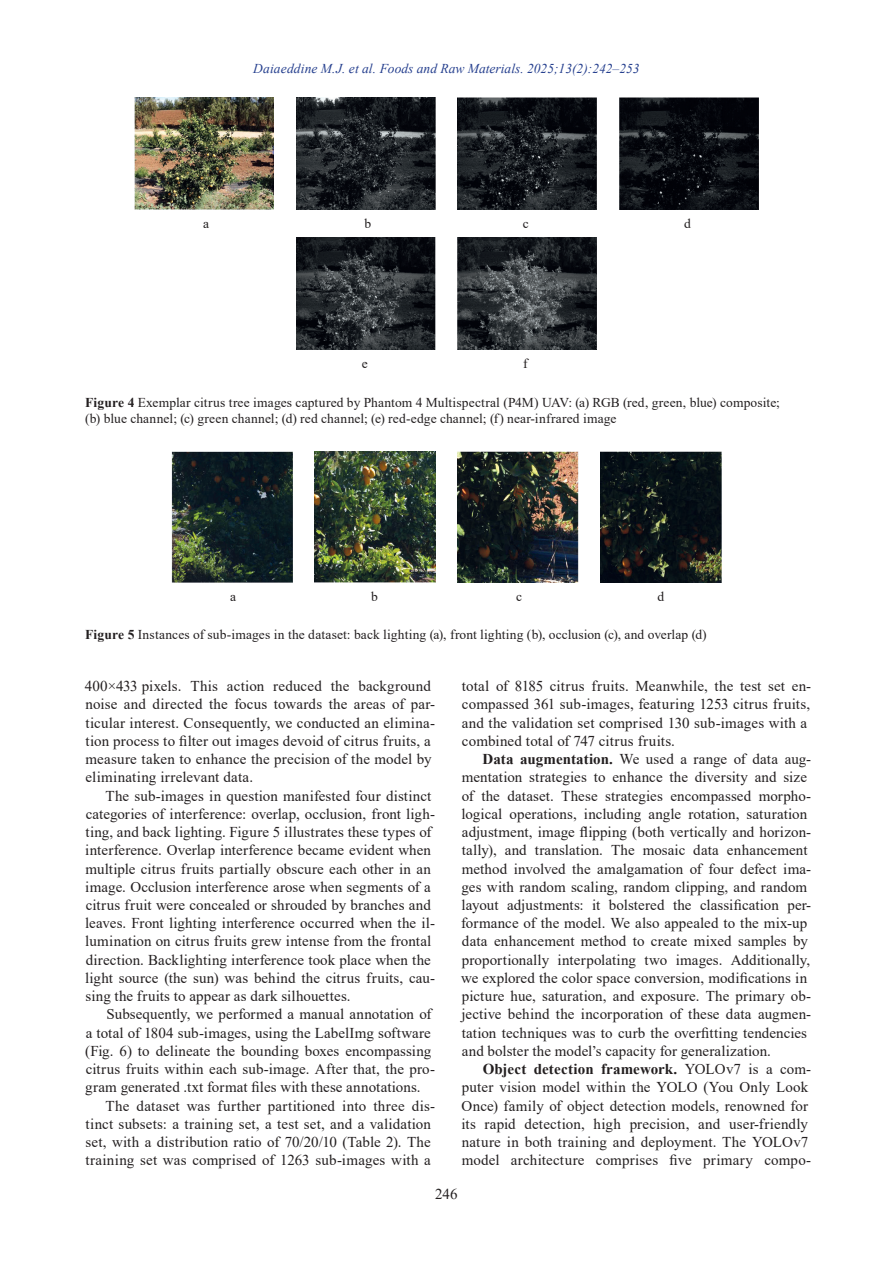
<style>
.page{position:relative;width:893px;height:1263px;background:#fff}
.page>*{position:absolute;margin:0;border:0;box-sizing:border-box;transform-origin:0 0}
.Основной__перенос{font:15px/18.3px "Times New Roman";letter-spacing:.01em;color:#231f20}
.Под_рисунок{font:13.5px/16.5px "Times New Roman";letter-spacing:.01em;color:#231f20}
.t1{font:italic 13.5px "Times New Roman";color:#253f8e}
.s1{font-weight:700}
</style>
<div class="page">
<img style="left:134px;top:98px;width:140px;height:112px">
<img style="left:296px;top:98px;width:139px;height:112px">
<img style="left:458px;top:98px;width:139px;height:112px">
<img style="left:619px;top:98px;width:139px;height:112px">
<img style="left:296px;top:238px;width:139px;height:111px">
<img style="left:458px;top:238px;width:139px;height:111px">
<img style="left:172px;top:452px;width:120px;height:130px">
<img style="left:315px;top:452px;width:120px;height:130px">
<img style="left:458px;top:452px;width:120px;height:130px">
<img style="left:600px;top:452px;width:121px;height:130px">
<p class="t1" style="left:253px;top:59px;width:388px">Daiaeddine M.J. et al. Foods and Raw Materials. 2025;13(2):242–253</p>
<p class="Под_рисунок" style="left:203px;top:215px;width:7px">a</p>
<p class="Под_рисунок" style="left:364px;top:215px;width:8px">b</p>
<p class="Под_рисунок" style="left:523px;top:215px;width:7px">c</p>
<p class="Под_рисунок" style="left:684px;top:215px;width:8px">d</p>
<p class="Под_рисунок" style="left:362px;top:355px;width:7px">e</p>
<p class="Под_рисунок" style="left:523px;top:355px;width:6px">f</p>
<p class="Под_рисунок" style="left:85px;top:393px;width:696px"><span class="s1">Figure 4</span> Exemplar citrus tree images captured by Phantom 4 Multispectral (P4M) UAV: (a) RGB (red, green, blue) composite; (b) blue channel; (c) green channel; (d) red channel; (e) red-edge channel; (f) near-infrared image</p>
<p class="Под_рисунок" style="left:230px;top:588px;width:7px">a</p>
<p class="Под_рисунок" style="left:371px;top:588px;width:8px">b</p>
<p class="Под_рисунок" style="left:516px;top:588px;width:7px">c</p>
<p class="Под_рисунок" style="left:657px;top:588px;width:8px">d</p>
<p class="Под_рисунок" style="left:85px;top:625px;width:623px"><span class="s1">Figure 5</span> Instances of sub-images in the dataset: back lighting (a), front lighting (b), occlusion (c), and overlap (d)</p>
<p class="Основной__перенос" style="left:85px;top:676px;width:352px">400×433 pixels. This action reduced the background noise and directed the focus towards the areas of par&shy;ticular interest. Consequently, we conducted an elimina&shy;tion process to filter out images devoid of citrus fruits, a measure taken to enhance the precision of the model by eliminating irrelevant data.</p>
<p class="Основной__перенос" style="left:85px;top:786px;width:351px;text-indent:20px">The sub-images in question manifested four distinct categories of interference: overlap, occlusion, front ligh&shy;ting, and back lighting. Figure 5 illustrates these types of interference. Overlap interference became evident when multiple citrus fruits partially obscure each other in an image. Occlusion interference arose when segments of a citrus fruit were concealed or shrouded by branches and leaves. Front lighting interference occurred when the il&shy;lumination on citrus fruits grew intense from the frontal direction. Backlighting interference took place when the light source (the sun) was behind the citrus fruits, cau&shy;sing the fruits to appear as dark silhouettes.</p>
<p class="Основной__перенос" style="left:85px;top:1005px;width:351px;text-indent:21px">Subsequently, we performed a manual annotation of a total of 1804 sub-images, using the LabelImg software (Fig. 6) to delineate the bounding boxes encompassing citrus fruits within each sub-image. After that, the pro&shy;gram generated .txt format files with these annotations.</p>
<p class="Основной__перенос" style="left:86px;top:1096px;width:351px;text-indent:20px">The dataset was further partitioned into three dis&shy;tinct subsets: a training set, a test set, and a validation set, with a distribution ratio of 70/20/10 (Table 2). The training set was comprised of 1263 sub-images with a</p>
<p class="Основной__перенос" style="left:462px;top:676px;width:351px">total of 8185 citrus fruits. Meanwhile, the test set en&shy;compassed 361 sub-images, featuring 1253 citrus fruits, and the validation set comprised 130 sub-images with a combined total of 747 citrus fruits.</p>
<p class="Основной__перенос" style="left:461px;top:749px;width:352px;text-indent:22px"><span class="s1">Data augmentation.</span> We used a range of data aug&shy;mentation strategies to enhance the diversity and size of the dataset. These strategies encompassed morpho&shy;logical operations, including angle rotation, saturation adjustment, image flipping (both vertically and horizon&shy;tally), and translation. The mosaic data enhancement method involved the amalgamation of four defect ima&shy;ges with random scaling, random clipping, and random layout adjustments: it bolstered the classification per&shy;formance of the model. We also appealed to the mix-up data enhancement method to create mixed samples by proportionally interpolating two images. Additionally, we explored the color space conversion, modifications in picture hue, saturation, and exposure. The primary ob&shy;jective behind the incorporation of these data augmen&shy;tation techniques was to curb the overfitting tendencies and bolster the model’s capacity for generalization.</p>
<p class="Основной__перенос" style="left:461px;top:1059px;width:351px;text-indent:21px"><span class="s1">Object detection framework.</span> YOLOv7 is a com&shy;puter vision model within the YOLO (You Only Look Once) family of object detection models, renowned for its rapid detection, high precision, and user-friendly nature in both training and deployment. The YOLOv7 model architecture comprises five primary compo-</p>
<p class="Основной__перенос" style="left:435px;top:1184px;width:24px">246</p>
</div>
